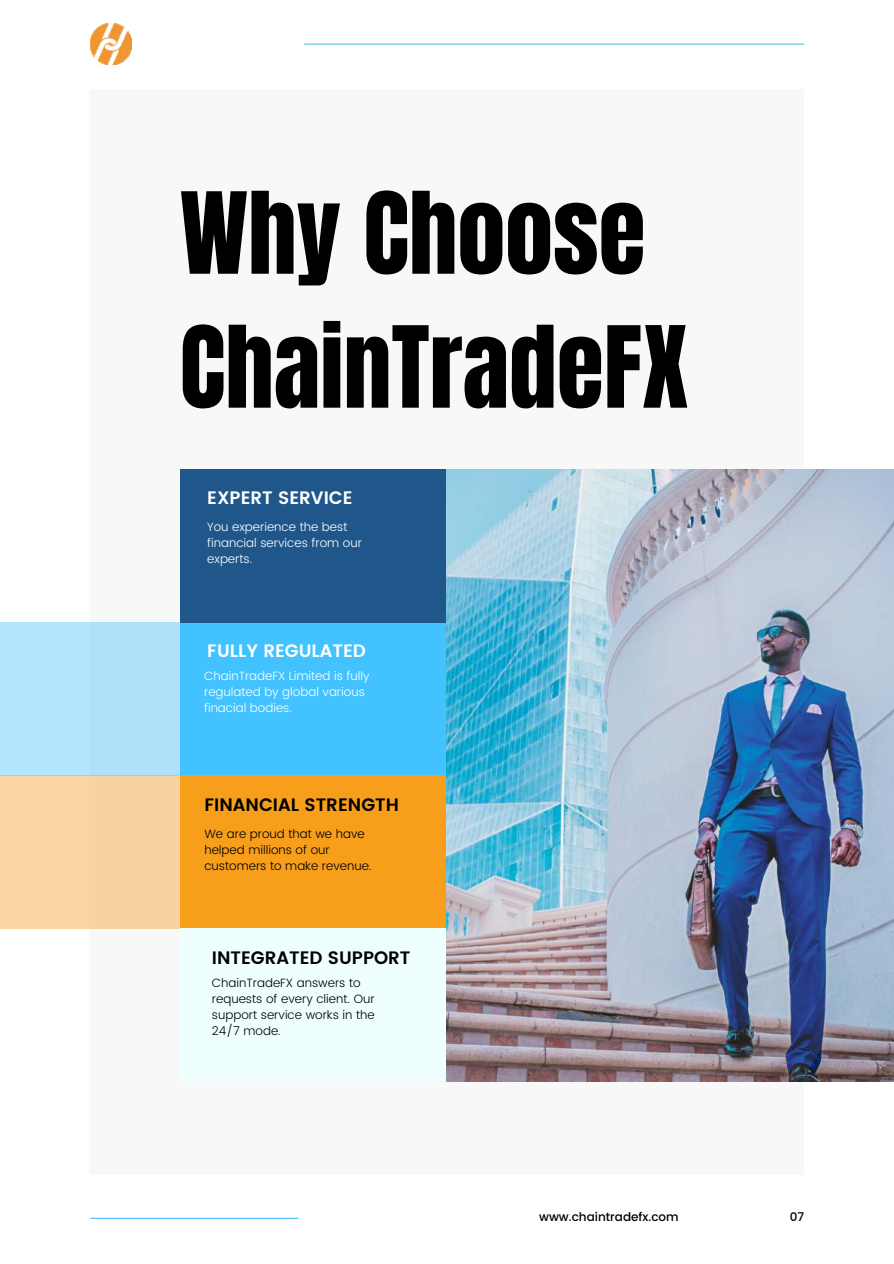
<style>
.page{position:relative;width:894px;height:1264px;background:#fff}
.page>*{position:absolute;margin:0;border:0;box-sizing:border-box;transform-origin:0 0}
.t1{font:96px/133.8px "Anton";color:#000}
.t2{font:600 18px "Poppins";color:#000}
.t3{font:600 18px "Poppins";color:#fff}
.t4{font:300 12px/16px "Poppins";color:#000}
.t5{font:300 12px/16px "Poppins";color:#fff}
.t6{font:500 12px "Poppins";color:#000}
</style>
<div class="page">
<div style="left:89px;top:89px;width:715px;height:1085px;background:#f8f8f8"></div>
<div style="left:0;top:622px;width:180px;height:153px;background:#afe2fa"></div>
<div style="left:0;top:775px;width:179px;height:153px;background:#fbd8a3"></div>
<hr style="left:90px;top:1217px;width:208px;height:1px;background:#42c2ff">
<div style="left:180px;top:622px;width:266px;height:153px;background:#42c2ff"></div>
<div style="left:180px;top:775px;width:266px;height:153px;background:#f79e1b"></div>
<div style="left:180px;top:928px;width:266px;height:153px;background:#effffd"></div>
<div style="left:180px;top:469px;width:266px;height:153px;background:#20578b"></div>
<img style="left:446px;top:469px;width:447px;height:612px">
<hr style="left:304px;top:44px;width:499px;height:1px;background:#4fc0e8">
<img style="left:89px;top:23px;width:42px;height:41px">
<h1 class="t1" style="left:180px;top:174px;width:510px">Why Choose<br>ChainTradeFX</h1>
<h2 class="t3" style="left:207px;top:484px;width:147px">EXPERT SERVICE</h2>
<p class="t5" style="left:207px;top:519px;width:156px">You experience the best financial services from our experts.</p>
<h2 class="t3" style="left:207px;top:637px;width:160px">FULLY REGULATED</h2>
<p class="t5" style="left:204px;top:668px;width:167px">ChainTradeFX Limited is fully regulated by global various finacial bodies.</p>
<h2 class="t2" style="left:204px;top:790px;width:196px">FINANCIAL STRENGTH</h2>
<p class="t4" style="left:204px;top:826px;width:169px">We are proud that we have helped millions of our customers to make revenue.</p>
<h2 class="t2" style="left:212px;top:944px;width:200px">INTEGRATED SUPPORT</h2>
<p class="t4" style="left:212px;top:975px;width:164px">ChainTradeFX answers to requests of every client. Our support service works in the<br>24/7 mode.</p>
<p class="t6" style="left:539px;top:1207px;width:141px">www.chaintradefx.com</p>
<p class="t6" style="left:789px;top:1207px;width:16px">07</p>
</div>
